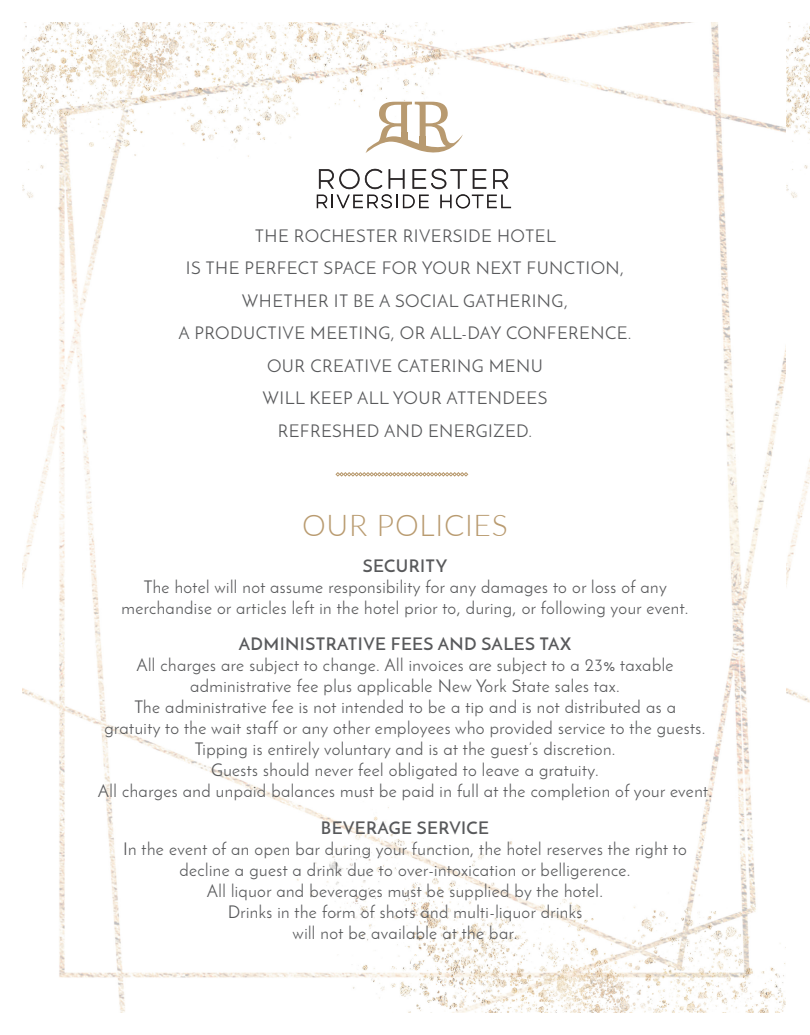
<style>
.page{position:relative;width:810px;height:1035px;background:#fff}
.page>*{position:absolute;margin:0;border:0;box-sizing:border-box;transform-origin:0 0}
.t1{font:300 30px "Lato";letter-spacing:.025em;color:#b99b70}
.t2{font:17.5px "Josefin Sans";letter-spacing:.025em;color:#58595b}
.t3{font:600 17.5px "Josefin Sans";letter-spacing:.025em;color:#58595b}
</style>
<div class="page">
<img style="left:22px;top:22px;width:764px;height:990px">
<img style="left:786px;top:22px;width:24px;height:681px">
<svg style="left:336px;top:472px;width:132px;height:4px"></svg>
<svg style="left:317px;top:169px;width:194px;height:40px"></svg>
<svg style="left:365px;top:102px;width:98px;height:53px"></svg>
<div style="left:420px;top:136px;width:6px;height:14px;background:#b89a70"></div>
<div style="left:401px;top:132px;width:6px;height:11px;background:#b89a70"></div>
<p class="t2" style="left:255px;top:225px;width:303px">THE ROCHESTER RIVERSIDE HOTEL</p>
<p class="t2" style="left:186px;top:258px;width:440px">IS THE PERFECT SPACE FOR YOUR NEXT FUNCTION,</p>
<p class="t2" style="left:242px;top:290px;width:328px">WHETHER IT BE A SOCIAL GATHERING,</p>
<p class="t2" style="left:178px;top:323px;width:455px">A PRODUCTIVE MEETING, OR ALL-DAY CONFERENCE.</p>
<p class="t2" style="left:267px;top:355px;width:277px">OUR CREATIVE CATERING MENU</p>
<p class="t2" style="left:263px;top:388px;width:286px">WILL KEEP ALL YOUR ATTENDEES</p>
<p class="t2" style="left:278px;top:420px;width:256px">REFRESHED AND ENERGIZED.</p>
<p class="t1" style="left:302px;top:504px;width:207px">OUR POLICIES</p>
<p class="t3" style="left:363px;top:555px;width:86px">SECURITY</p>
<p class="t2" style="left:143px;top:576px;width:525px">The hotel will not assume responsibility for any damages to or loss of any</p>
<p class="t2" style="left:121px;top:597px;width:569px">merchandise or articles left in the hotel prior to, during, or following your event.</p>
<p class="t3" style="left:239px;top:633px;width:334px">ADMINISTRATIVE FEES AND SALES TAX</p>
<p class="t2" style="left:136px;top:655px;width:539px">All charges are subject to change. All invoices are subject to a 23% taxable</p>
<p class="t2" style="left:190px;top:676px;width:431px">administrative fee plus applicable New York State sales tax.</p>
<p class="t2" style="left:134px;top:697px;width:543px">The administrative fee is not intended to be a tip and is not distributed as a</p>
<p class="t2" style="left:104px;top:718px;width:603px">gratuity to the wait staff or any other employees who provided service to the guests.</p>
<p class="t2" style="left:194px;top:739px;width:423px">Tipping is entirely voluntary and is at the guest’s discretion.</p>
<p class="t2" style="left:211px;top:760px;width:389px">Guests should never feel obligated to leave a gratuity.</p>
<p class="t2" style="left:98px;top:781px;width:616px">All charges and unpaid balances must be paid in full at the completion of your event.</p>
<p class="t3" style="left:321px;top:817px;width:170px">BEVERAGE SERVICE</p>
<p class="t2" style="left:123px;top:838px;width:565px">In the event of an open bar during your function, the hotel reserves the right to</p>
<p class="t2" style="left:179px;top:859px;width:453px">decline a guest a drink due to over-intoxication or belligerence.</p>
<p class="t2" style="left:207px;top:880px;width:398px">All liquor and beverages must be supplied by the hotel.</p>
<p class="t2" style="left:228px;top:901px;width:356px">Drinks in the form of shots and multi-liquor drinks</p>
<p class="t2" style="left:293px;top:922px;width:226px">will not be available at the bar.</p>
</div>
